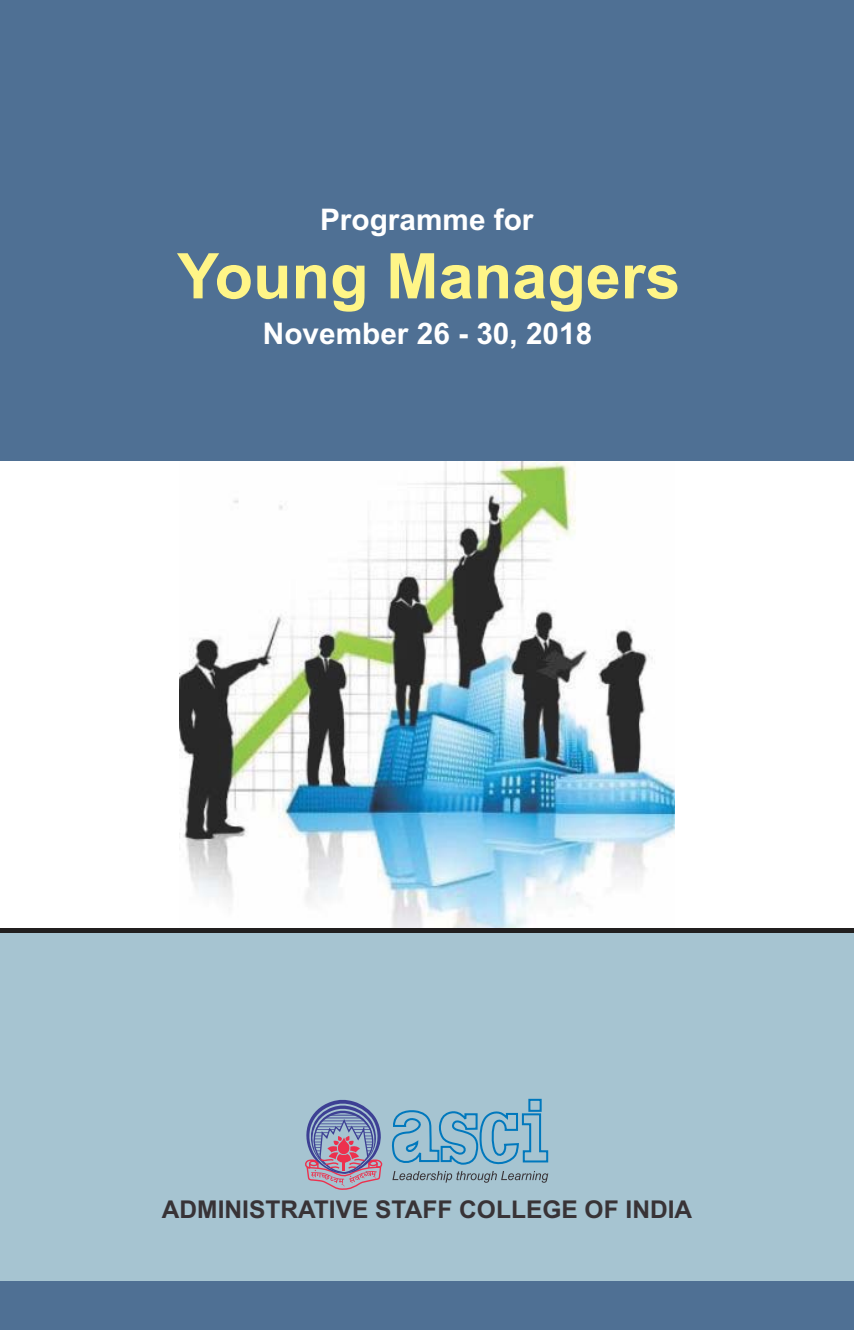
<style>
.page{position:relative;width:854px;height:1330px;background:#fff}
.page>*{position:absolute;margin:0;border:0;box-sizing:border-box;transform-origin:0 0}
.t1{font:700 63px "Arial";color:#fff587}
.t2{font:700 29.75px "Arial";color:#fff}
.t3{font:700 24.5px "Arial";color:#383336}
</style>
<div class="page">
<div style="left:0;top:0;width:853px;height:1329px;background:#4f7094"></div>
<div style="left:0;top:461px;width:853px;height:472px;background:#fff"></div>
<img style="left:179px;top:461px;width:495px;height:467px">
<div style="left:0;top:933px;width:853px;height:347px;background:#a6c4d1"></div>
<svg style="left:305px;top:1099px;width:244px;height:90px"></svg>
<div style="left:0;top:928px;width:853px;height:5px;background:#211f1f"></div>
<p class="t2" style="left:320px;top:208px;width:215px">Programme for</p>
<h1 class="t1" style="left:177px;top:252px;width:504px">Young Managers</h1>
<p class="t2" style="left:263px;top:322px;width:331px">November 26 - 30, 2018</p>
<p class="t3" style="left:162px;top:1199px;width:531px">ADMINISTRATIVE STAFF COLLEGE OF INDIA</p>
</div>
